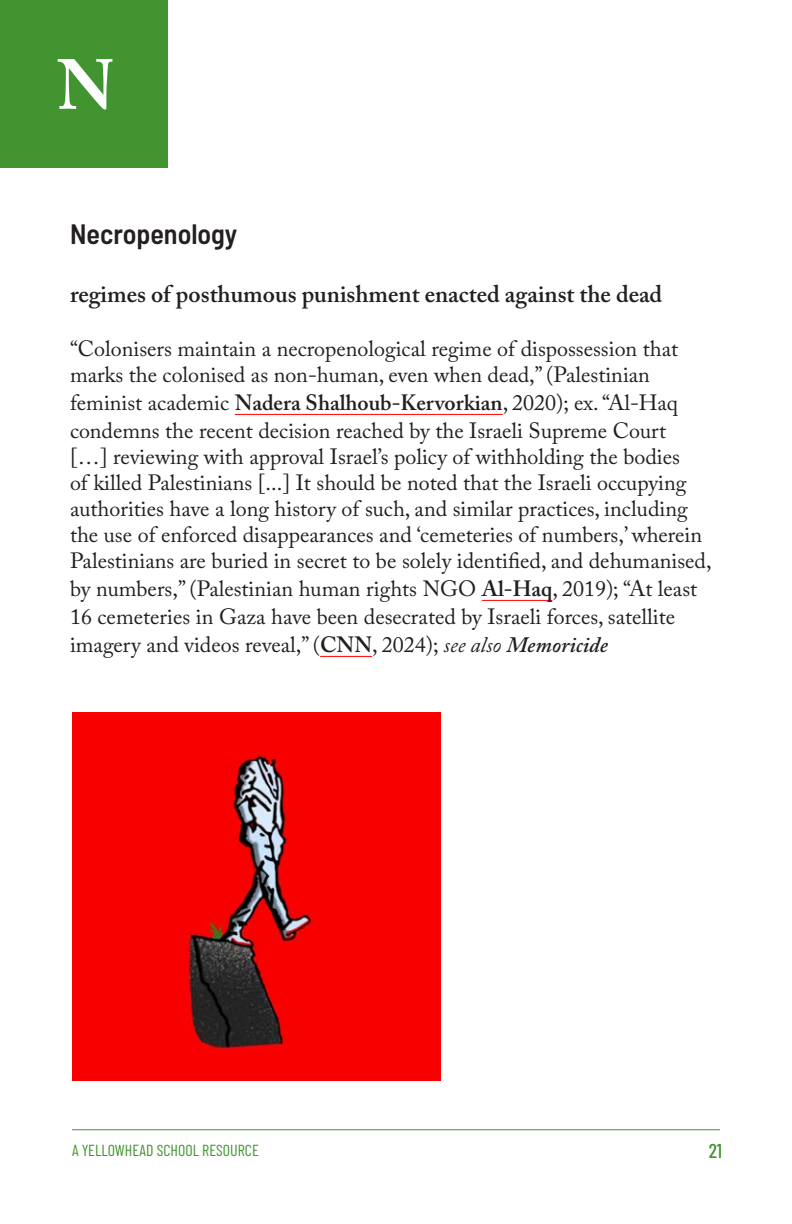
<style>
.page{position:relative;width:792px;height:1224px;background:#fff}
.page>*{position:absolute;margin:0;border:0;box-sizing:border-box;transform-origin:0 0}
.t1{font:700 70px "Adobe Caslon Pro";color:#fff}
.t2{font:600 semi-condensed 28px "Barlow";color:#231f20}
.t3{font:600 24px "Adobe Caslon Pro";color:#231f20}
.t4{font:22px/26px "Adobe Caslon Pro";color:#231f20}
.t5{font:500 20px "Barlow Condensed";color:#429431}
.t6{font:16px "Barlow Condensed";color:#429431}
.s1{font-weight:600}
.s2{font-style:italic}
.s3{font-weight:600;font-style:italic}
</style>
<div class="page">
<hr style="left:72px;top:1129px;width:648px;height:1px;background:#429431">
<hr style="left:235px;top:414px;width:268px;height:1px;background:#f00">
<hr style="left:482px;top:600px;width:70px;height:1px;background:#f00">
<hr style="left:320px;top:656px;width:52px;height:1px;background:#f00">
<div style="left:0;top:0;width:168px;height:168px;background:#429431"></div>
<img style="left:72px;top:713px;width:368px;height:368px">
<p class="t1" style="left:57px;top:44px;width:58px">N</p>
<p class="t2" style="left:70px;top:214px;width:169px">Necropenology</p>
<p class="t3" style="left:70px;top:279px;width:594px">regimes of posthumous punishment enacted against the dead</p>
<p class="t4" style="left:70px;top:336px;width:610px">“Colonisers maintain a necropenological regime of dispossession that marks the colonised as non-human, even when dead,” (Palestinian</p>
<p class="t4" style="left:70px;top:389px;width:610px;line-height:28px">feminist academic <span class="s1">Nadera Shalhoub-Kervorkian</span>, 2020); ex. “Al-Haq condemns the recent decision reached by the Israeli Supreme Court</p>
<p class="t4" style="left:70px;top:444px;width:643px">[…] reviewing with approval Israel’s policy of withholding the bodies<br>of killed Palestinians [...] It should be noted that the Israeli occupying authorities have a long history of such, and similar practices, including the use of enforced disappearances and ‘cemeteries of numbers,’ wherein Palestinians are buried in secret to be solely identified, and dehumanised,</p>
<p class="t4" style="left:70px;top:575px;width:629px;line-height:28px">by numbers,” (Palestinian human rights NGO <span class="s1">Al-Haq</span>, 2019); “At least<br>16 cemeteries in Gaza have been desecrated by Israeli forces, satellite imagery and videos reveal,” (<span class="s1">CNN</span>, 2024); <span class="s2">see also</span> <span class="s3">Memoricide</span></p>
<p class="t6" style="left:72px;top:1139px;width:188px">A YELLOWHEAD SCHOOL RESOURCE</p>
<p class="t5" style="left:709px;top:1136px;width:15px">21</p>
</div>
